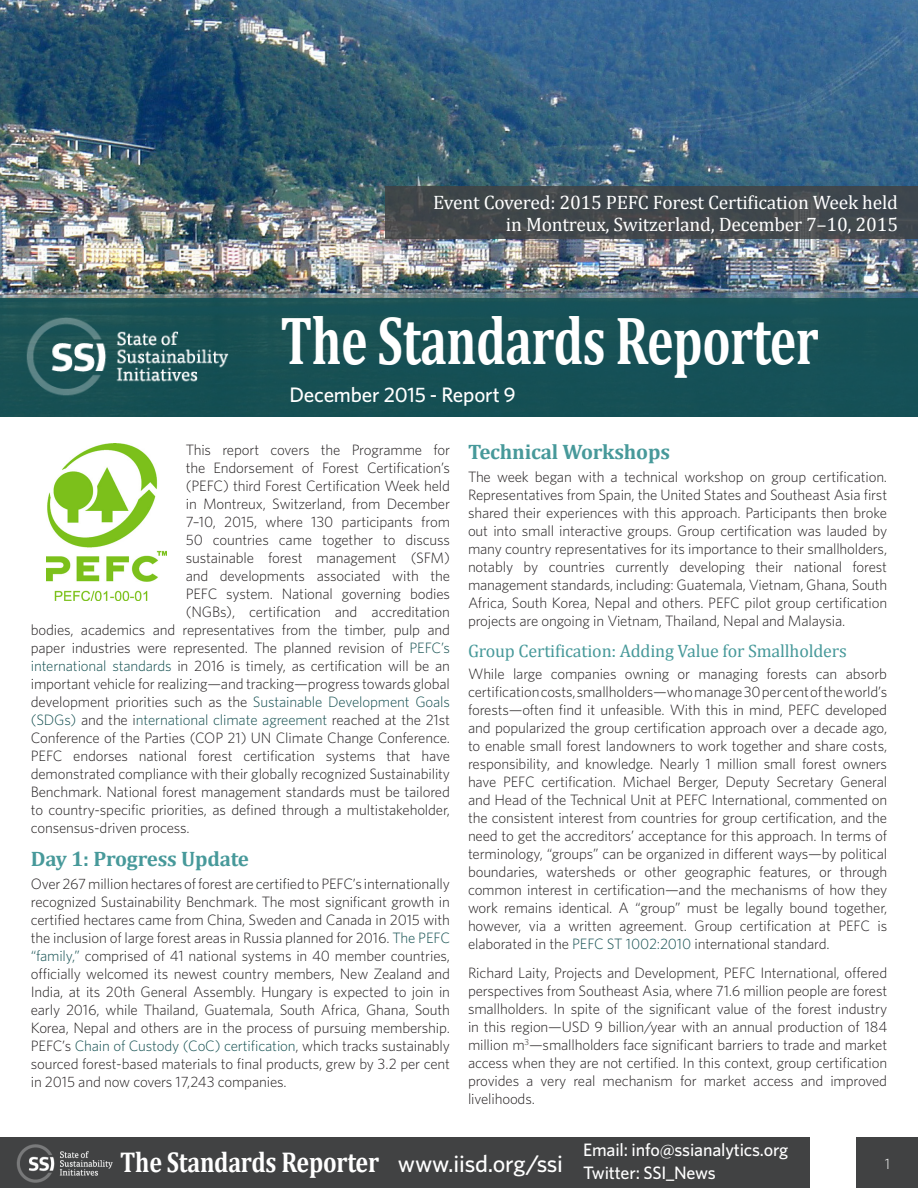
<style>
.page{position:relative;width:918px;height:1188px;background:#fff}
.page>*{position:absolute;margin:0;border:0;box-sizing:border-box;transform-origin:0 0}
.t1{font:700 68.25px "Cambria";letter-spacing:-.01em;color:#fff;scale:.73 1}
.t2{font:700 28.8px "Cambria";letter-spacing:-.01em;color:#fff;scale:.83 1}
.t3{font:700 21px "Cambria";letter-spacing:-.01em;color:#47999a}
.t4{font:500 21px "Whitney";letter-spacing:-.01em;color:#fff}
.t5{font:19.5px/22.5px "Cambria";letter-spacing:-.01em;color:#fff;text-align:right}
.t6{font:18px "Cambria";letter-spacing:-.01em;color:#47999a}
.t7{font:500 18px/23.1px "Whitney";letter-spacing:-.01em;color:#fff}
.t8{font:300 15px/18px "Whitney";letter-spacing:-.01em;color:#231f20;text-align:justify}
.t9{font:300 15px "Whitney";letter-spacing:-.01em;color:#134f50}
.t10{font:300 15px "Whitney";color:#fff}
.s1{color:#134f50}
.s2{color:#231f20}
.s3{font-family:"Whitney";font-weight:500;font-size:24px}
</style>
<div class="page">
<div style="left:0;top:1137px;width:810px;height:51px;background:#414243"></div>
<img style="left:16px;top:1144px;width:97px;height:39px">
<img style="left:0;top:0;width:918px;height:298px">
<div style="left:0;top:298px;width:918px;height:119px;background:#134f50"></div>
<img style="left:23px;top:316px;width:208px;height:81px">
<svg style="left:386px;top:186px;width:532px;height:53px;background:#42484c"></svg>
<div style="left:857px;top:1137px;width:61px;height:51px;background:#414243"></div>
<img style="left:46px;top:443px;width:120px;height:157px">
<h3 class="t5" style="left:433px;top:190px;width:466px">Event Covered: 2015 PEFC Forest Certification Week held in Montreux, Switzerland, December 7–10, 2015</h3>
<h1 class="t1" style="left:281px;top:299px;width:739px">The Standards Reporter</h1>
<h3 class="t4" style="left:289px;top:380px;width:228px">December 2015 - Report 9</h3>
<p class="t8" style="left:186px;top:440px;width:266px">This report covers the Programme for</p>
<p class="t8" style="left:186px;top:458px;width:266px">the Endorsement of Forest Certification’s</p>
<p class="t8" style="left:186px;top:476px;width:266px">(PEFC) third Forest Certification Week held</p>
<p class="t8" style="left:186px;top:494px;width:266px">in Montreux, Switzerland, from December</p>
<p class="t8" style="left:186px;top:512px;width:266px">7–10, 2015, where 130 participants from</p>
<p class="t8" style="left:186px;top:530px;width:266px">50 countries came together to discuss</p>
<p class="t8" style="left:186px;top:548px;width:266px">sustainable forest management (SFM)</p>
<p class="t8" style="left:186px;top:566px;width:266px">and developments associated with the</p>
<p class="t8" style="left:186px;top:584px;width:266px">PEFC system. National governing bodies</p>
<p class="t8" style="left:186px;top:602px;width:266px">(NGBs), certification and accreditation</p>
<p class="t8" style="left:31px;top:620px;width:421px">bodies, academics and representatives from the timber, pulp and</p>
<p class="t8" style="left:31px;top:638px;width:421px">paper industries were represented. The planned revision of <span class="s1">PEFC’s</span></p>
<p class="t8" style="left:31px;top:656px;width:421px"><span class="s1">international standards</span> in 2016 is timely, as certification will be an</p>
<p class="t8" style="left:31px;top:674px;width:421px">important vehicle for realizing—and tracking—progress towards global</p>
<p class="t8" style="left:31px;top:692px;width:421px">development priorities such as the <span class="s1">Sustainable Development Goals</span></p>
<p class="t9" style="left:31px;top:710px;width:421px">(SDGs) <span class="s2">and the i</span>nternational climate agreement <span class="s2">reached at the 21st</span></p>
<p class="t8" style="left:31px;top:728px;width:421px">Conference of the Parties (COP 21) UN Climate Change Conference.</p>
<p class="t8" style="left:31px;top:746px;width:421px">PEFC endorses national forest certification systems that have</p>
<p class="t8" style="left:31px;top:764px;width:421px">demonstrated compliance with their globally recognized Sustainability</p>
<p class="t8" style="left:31px;top:782px;width:421px">Benchmark. National forest management standards must be tailored</p>
<p class="t8" style="left:31px;top:800px;width:421px">to country-specific priorities, as defined through a multistakeholder,</p>
<p class="t8" style="left:31px;top:818px;width:160px">consensus-driven process.</p>
<h3 class="t3" style="left:31px;top:846px;width:220px">Day 1: Progress Update</h3>
<p class="t8" style="left:31px;top:874px;width:421px">Over 267 million hectares of forest are certified to PEFC’s internationally recognized Sustainability Benchmark. The most significant growth in certified hectares came from China, Sweden and Canada in 2015 with the inclusion of large forest areas in Russia planned for 2016. <span class="s1">The PEFC “family,”</span> comprised of 41 national systems in 40 member countries, officially welcomed its newest country members, New Zealand and India, at its 20th General Assembly. Hungary is expected to join in early 2016, while Thailand, Guatemala, South Africa, Ghana, South Korea, Nepal and others are in the process of pursuing membership.<br>PEFC’s <span class="s1">Chain of Custody (CoC) certification</span>, which tracks sustainably sourced forest-based materials to final products, grew by 3.2 per cent in 2015 and now covers 17,243 companies.</p>
<h3 class="t3" style="left:468px;top:439px;width:203px">Technical Workshops</h3>
<p class="t8" style="left:468px;top:467px;width:421px">The week began with a technical workshop on group certification.<br>Representatives from Spain, the United States and Southeast Asia first shared their experiences with this approach. Participants then broke out into small interactive groups. Group certification was lauded by many country representatives for its importance to their smallholders, notably by countries currently developing their national forest management standards, including: Guatemala, Vietnam, Ghana, South Africa, South Korea, Nepal and others. PEFC pilot group certification projects are ongoing in Vietnam, Thailand, Nepal and Malaysia.</p>
<p class="t6" style="left:468px;top:639px;width:380px">Group Certification: Adding Value for Smallholders</p>
<p class="t8" style="left:468px;top:664px;width:421px">While large companies owning or managing forests can absorb certification costs, smallholders—who manage 30 per cent of the world’s forests—often find it unfeasible. With this in mind, PEFC developed and popularized the group certification approach over a decade ago, to enable small forest landowners to work together and share costs, responsibility, and knowledge. Nearly 1 million small forest owners have PEFC certification. Michael Berger, Deputy Secretary General and Head of the Technical Unit at PEFC International, commented on the consistent interest from countries for group certification, and the need to get the accreditors’ acceptance for this approach. In terms of terminology, “groups” can be organized in different ways—by political boundaries, watersheds or other geographic features, or through common interest in certification—and the mechanisms of how they work remains identical. A “group” must be legally bound together, however, via a written agreement. Group certification at PEFC is elaborated in the <span class="s1">PEFC ST 1002:2010</span> international standard.</p>
<p class="t8" style="left:468px;top:963px;width:421px">Richard Laity, Projects and Development, PEFC International, offered perspectives from Southeast Asia, where 71.6 million people are forest smallholders. In spite of the significant value of the forest industry in this region—USD 9 billion/year with an annual production of 184 million m<sup>3</sup>—smallholders face significant barriers to trade and market access when they are not certified. In this context, group certification provides a very real mechanism for market access and improved livelihoods.</p>
<h2 class="t2" style="left:120px;top:1144px;width:535px">The Standards Reporter <span class="s3">www.iisd.org/ssi</span></h2>
<p class="t7" style="left:583px;top:1138px;width:207px">Email: info@ssianalytics.org<br>Twitter: SSI_News</p>
<p class="t10" style="left:885px;top:1153px;width:7px">1</p>
</div>
